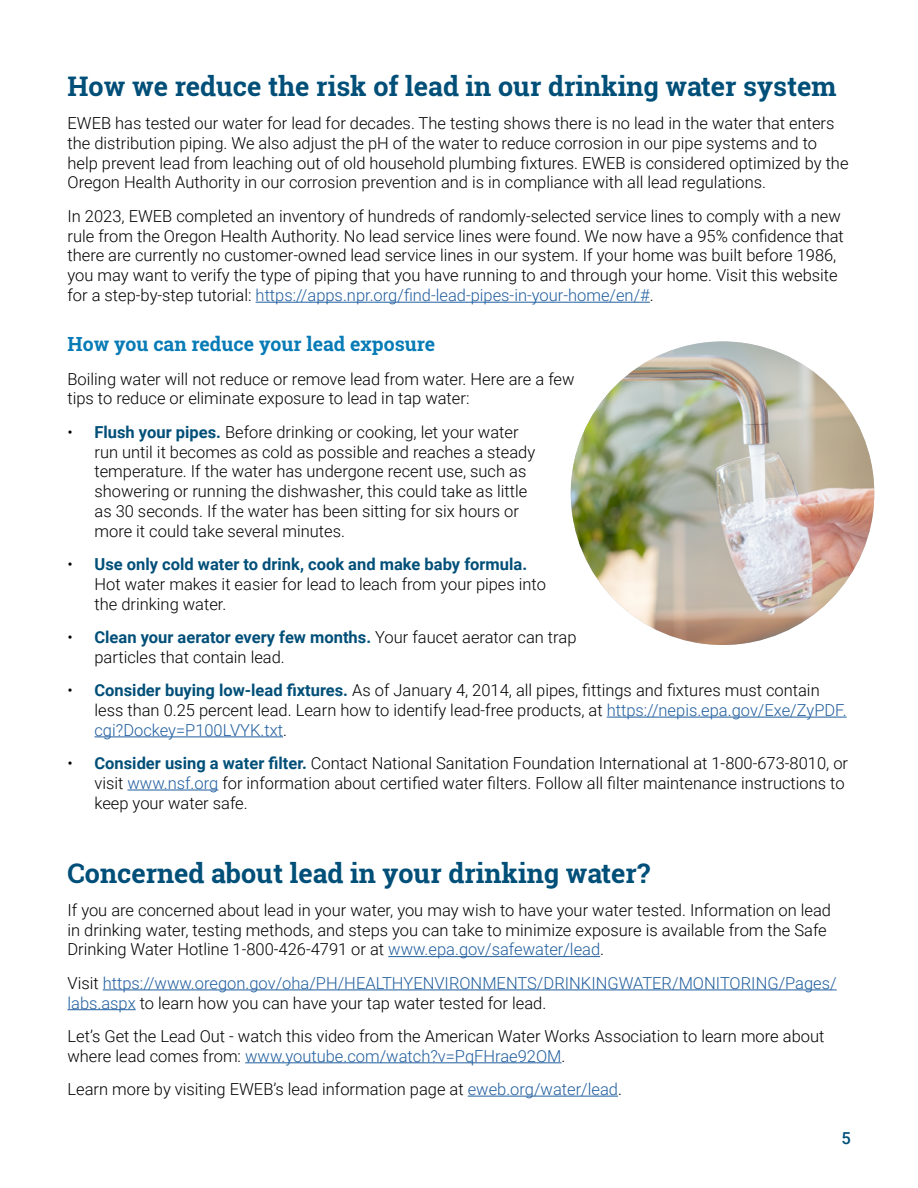
<style>
.page{position:relative;width:918px;height:1188px;background:#fff}
.page>*{position:absolute;margin:0;border:0;box-sizing:border-box;transform-origin:0 0}
.t1{font:700 27px "Roboto Slab";color:#004f78}
.t2{font:700 19.5px "Roboto Slab";color:#077bb6}
.t3{font:300 16.5px/19.8px "Roboto";color:#000}
.t4{font:300 16.5px/19.8px "Roboto";color:#215e9e}
.t5{font:500 16.5px "Roboto";color:#004f78}
.s1{color:#215e9e}
.s2{font-weight:700;color:#004f78}
.s3{color:#000}
</style>
<div class="page">
<hr style="left:256px;top:302px;width:394px;height:1px;background:#215e9e">
<hr style="left:607px;top:717px;width:240px;height:1px;background:#215e9e">
<hr style="left:94px;top:736px;width:189px;height:1px;background:#215e9e">
<hr style="left:128px;top:790px;width:90px;height:1px;background:#215e9e">
<hr style="left:388px;top:956px;width:212px;height:1px;background:#215e9e">
<hr style="left:103px;top:990px;width:734px;height:1px;background:#215e9e">
<hr style="left:68px;top:1009px;width:68px;height:1px;background:#215e9e">
<hr style="left:245px;top:1062px;width:317px;height:1px;background:#215e9e">
<hr style="left:468px;top:1096px;width:150px;height:1px;background:#215e9e">
<img style="left:571px;top:341px;width:303px;height:304px;border-radius:152px">
<h1 class="t1" style="left:68px;top:67px;width:771px">How we reduce the risk of lead in our drinking water system</h1>
<p class="t3" style="left:68px;top:113px;width:783px">EWEB has tested our water for lead for decades. The testing shows there is no lead in the water that enters the distribution piping. We also adjust the pH of the water to reduce corrosion in our pipe systems and to help prevent lead from leaching out of old household plumbing fixtures. EWEB is considered optimized by the Oregon Health Authority in our corrosion prevention and is in compliance with all lead regulations.</p>
<p class="t3" style="left:68px;top:205px;width:778px">In 2023, EWEB completed an inventory of hundreds of randomly-selected service lines to comply with a new rule from the Oregon Health Authority. No lead service lines were found. We now have a 95% confidence that there are currently no customer-owned lead service lines in our system. If your home was built before 1986, you may want to verify the type of piping that you have running to and through your home. Visit this website for a step-by-step tutorial: <span class="s1">https://apps.npr.org/find-lead-pipes-in-your-home/en/#</span>.</p>
<p class="t2" style="left:68px;top:331px;width:369px">How you can reduce your lead exposure</p>
<p class="t3" style="left:68px;top:368px;width:509px">Boiling water will not reduce or remove lead from water. Here are a few tips to reduce or eliminate exposure to lead in tap water:</p>
<p class="t3" style="left:94px;top:421px;width:442px;text-indent:-27px">• <span class="s2">Flush your pipes.</span> Before drinking or cooking, let your water run until it becomes as cold as possible and reaches a steady temperature. If the water has undergone recent use, such as showering or running the dishwasher, this could take as little as 30 seconds. If the water has been sitting for six hours or more it could take several minutes.</p>
<p class="t3" style="left:94px;top:554px;width:453px;text-indent:-27px">• <span class="s2">Use only cold water to drink, cook and make baby formula.<br></span>Hot water makes it easier for lead to leach from your pipes into the drinking water.</p>
<p class="t3" style="left:94px;top:627px;width:483px;text-indent:-27px">• <span class="s2">Clean your aerator every few months.</span> Your faucet aerator can trap particles that contain lead.</p>
<p class="t3" style="left:94px;top:680px;width:754px;text-indent:-27px">• <span class="s2">Consider buying low-lead fixtures.</span> As of January 4, 2014, all pipes, fittings and fixtures must contain less than 0.25 percent lead. Learn how to identify lead-free products, at <span class="s1">https://nepis.epa.gov/Exe/ZyPDF. cgi?Dockey=P100LVYK.txt</span>.</p>
<p class="t3" style="left:94px;top:753px;width:755px;text-indent:-27px">• <span class="s2">Consider using a water filter.</span> Contact National Sanitation Foundation International at 1-800-673-8010, or visit <span class="s1">www.nsf.org</span> for information about certified water filters. Follow all filter maintenance instructions to keep your water safe.</p>
<h1 class="t1" style="left:68px;top:854px;width:584px">Concerned about lead in your drinking water?</h1>
<p class="t3" style="left:68px;top:899px;width:765px">If you are concerned about lead in your water, you may wish to have your water tested. Information on lead in drinking water, testing methods, and steps you can take to minimize exposure is available from the Safe<br>Drinking Water Hotline 1-800-426-4791 or at <span class="s1">www.epa.gov/safewater/lead</span>.</p>
<p class="t4" style="left:68px;top:972px;width:771px"><span class="s3">Visit</span> https://www.oregon.gov/oha/PH/HEALTHYENVIRONMENTS/DRINKINGWATER/MONITORING/Pages/ labs.aspx <span class="s3">to learn how you can have your tap water tested for lead.</span></p>
<p class="t3" style="left:68px;top:1025px;width:758px">Let’s Get the Lead Out - watch this video from the American Water Works Association to learn more about where lead comes from: <span class="s1">www.youtube.com/watch?v=PqFHrae92OM</span>.</p>
<p class="t3" style="left:68px;top:1079px;width:556px">Learn more by visiting EWEB’s lead information page at <span class="s1">eweb.org/water/lead</span>.</p>
<p class="t5" style="left:842px;top:1127px;width:11px">5</p>
</div>
